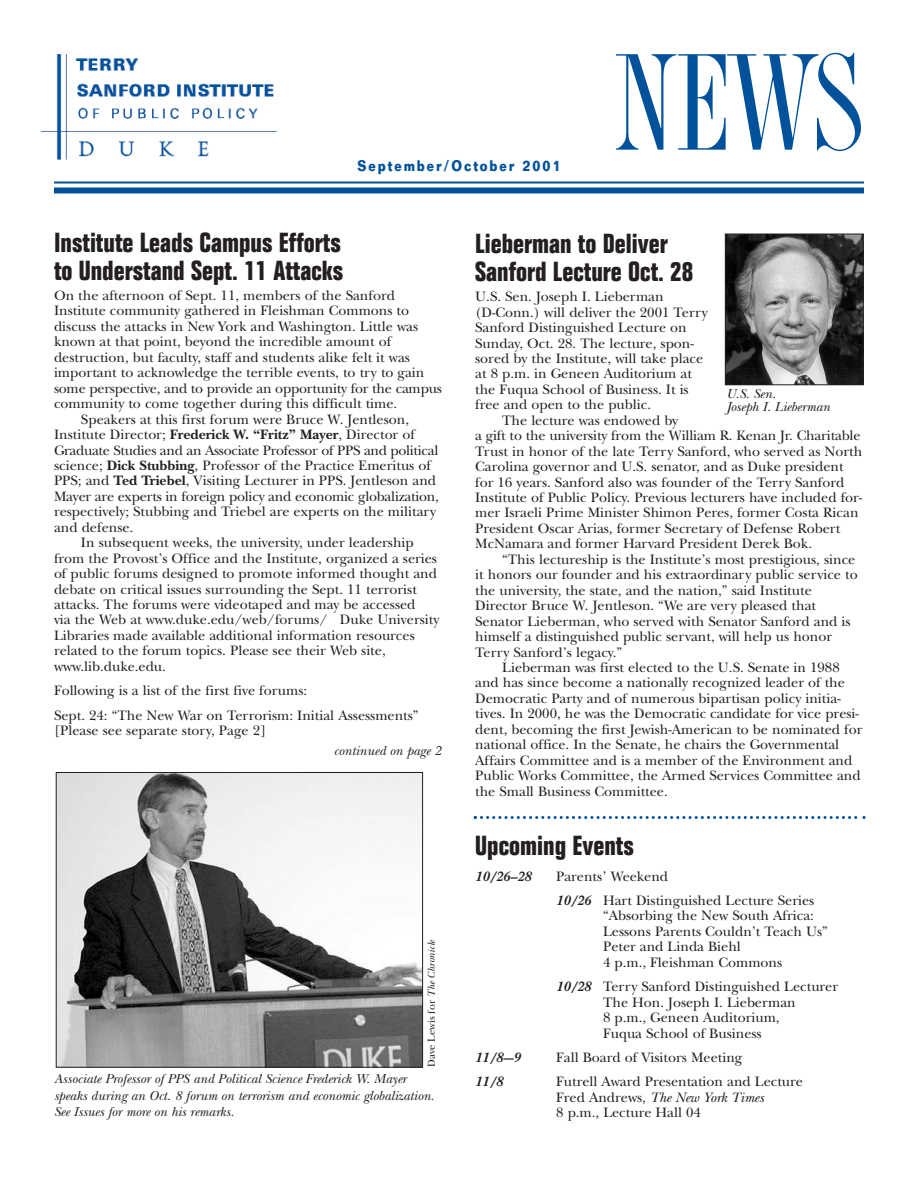
<style>
.page{position:relative;width:918px;height:1188px;background:#fff}
.page>*{position:absolute;margin:0;border:0;box-sizing:border-box;transform-origin:0 0}
.t1{font:condensed 142.5px "AT Torino";color:#01529b;scale:1.25 1}
.t2{font:700 condensed 27px/28.5px "Folio";color:#231f20}
.t3{font:700 15px "Folio";letter-spacing:.16em;color:#01529b;scale:.8 1}
.t4{font:14.25px/15.5px "New Baskerville";color:#231f20}
.t5{font:14.25px "New Baskerville";letter-spacing:-.02em;color:#231f20}
.t6{font:italic 700 14.25px "New Baskerville";color:#231f20}
.t7{font:italic 13.5px/16.5px "New Baskerville";color:#231f20}
.t8{font:10.5px "New Baskerville";color:#231f20}
.s1{font-weight:700}
.s2{font-style:italic}
.s3{font-weight:700;font-style:italic}
</style>
<div class="page">
<hr style="left:54px;top:182px;width:810px;height:2px;background:#01529b">
<div style="left:54px;top:188px;width:810px;height:6px;background:#01529b"></div>
<img style="left:40px;top:54px;width:237px;height:106px">
<img style="left:727px;top:236px;width:135px;height:147px">
<div style="left:725px;top:234px;width:139px;height:151px;border:1px solid #231f20"></div>
<img style="left:58px;top:774px;width:363px;height:292px">
<div style="left:56px;top:772px;width:367px;height:296px;border:1px solid #231f20"></div>
<svg style="left:474px;top:816px;width:392px;height:3px"></svg>
<p class="t3" style="left:358px;top:160px;width:255px">September/October 2001</p>
<h1 class="t1" style="left:612px;top:56px;width:203px">NEWS</h1>
<h2 class="t2" style="left:54px;top:230px;width:291px">Institute Leads Campus Efforts to Understand Sept. 11 Attacks</h2>
<p class="t4" style="left:54px;top:289px;width:343px">On the afternoon of Sept. 11, members of the Sanford</p>
<p class="t4" style="left:54px;top:305px;width:357px">Institute community gathered in Fleishman Commons to</p>
<p class="t4" style="left:54px;top:320px;width:366px">discuss the attacks in New York and Washington. Little was</p>
<p class="t4" style="left:54px;top:336px;width:339px">known at that point, beyond the incredible amount of</p>
<p class="t4" style="left:54px;top:351px;width:358px">destruction, but faculty, staff and students alike felt it was</p>
<p class="t4" style="left:54px;top:367px;width:372px">important to acknowledge the terrible events, to try to gain</p>
<p class="t4" style="left:54px;top:382px;width:389px">some perspective, and to provide an opportunity for the campus</p>
<p class="t4" style="left:54px;top:398px;width:345px">community to come together during this difficult time.</p>
<p class="t4" style="left:81px;top:413px;width:330px">Speakers at this first forum were Bruce W. Jentleson,</p>
<p class="t4" style="left:54px;top:428px;width:362px">Institute Director; <span class="s1">Frederick W. “Fritz” Mayer</span>, Director of</p>
<p class="t5" style="left:54px;top:445px;width:386px">Graduate Studies and an Associate Professor of PPS and political</p>
<p class="t4" style="left:54px;top:459px;width:379px">science; <span class="s1">Dick Stubbing</span>, Professor of the Practice Emeritus of</p>
<p class="t4" style="left:54px;top:475px;width:384px">PPS; and <span class="s1">Ted Triebel</span>, Visiting Lecturer in PPS. Jentleson and</p>
<p class="t4" style="left:54px;top:490px;width:387px">Mayer are experts in foreign policy and economic globalization,</p>
<p class="t4" style="left:54px;top:506px;width:384px">respectively; Stubbing and Triebel are experts on the military</p>
<p class="t4" style="left:54px;top:521px;width:81px">and defense.</p>
<p class="t4" style="left:81px;top:537px;width:334px">In subsequent weeks, the university, under leadership</p>
<p class="t4" style="left:54px;top:552px;width:385px">from the Provost’s Office and the Institute, organized a series</p>
<p class="t4" style="left:54px;top:568px;width:384px">of public forums designed to promote informed thought and</p>
<p class="t4" style="left:54px;top:583px;width:364px">debate on critical issues surrounding the Sept. 11 terrorist</p>
<p class="t4" style="left:54px;top:598px;width:363px">attacks. The forums were videotaped and may be accessed</p>
<p class="t4" style="left:54px;top:614px;width:387px">via the Web at www.duke.edu/web/forums/ Duke University</p>
<p class="t4" style="left:54px;top:629px;width:362px">Libraries made available additional information resources</p>
<p class="t4" style="left:54px;top:645px;width:333px">related to the forum topics. Please see their Web site,</p>
<p class="t4" style="left:54px;top:660px;width:113px">www.lib.duke.edu.</p>
<p class="t4" style="left:54px;top:680px;width:366px;line-height:24.5px">Following is a list of the first five forums:<br>Sept. 24: “The New War on Terrorism: Initial Assessments”</p>
<p class="t4" style="left:54px;top:725px;width:214px">[Please see separate story, Page 2]</p>
<p class="t7" style="left:334px;top:744px;width:109px">continued on page 2</p>
<p class="t8" style="left:428px;top:1067px;width:129px;rotate:-90deg">Dave Lewis for <span class="s2">The Chronicle</span></p>
<p class="t7" style="left:54px;top:1072px;width:382px">Associate Professor of PPS and Political Science Frederick W. Mayer speaks during an Oct. 8 forum on terrorism and economic globalization.<br>See Issues for more on his remarks.</p>
<h2 class="t2" style="left:475px;top:231px;width:220px">Lieberman to Deliver<br>Sanford Lecture Oct. 28</h2>
<p class="t4" style="left:475px;top:291px;width:190px">U.S. Sen. Joseph I. Lieberman</p>
<p class="t4" style="left:475px;top:306px;width:234px">(D-Conn.) will deliver the 2001 Terry</p>
<p class="t4" style="left:475px;top:321px;width:213px">Sanford Distinguished Lecture on</p>
<p class="t4" style="left:475px;top:337px;width:220px">Sunday, Oct. 28. The lecture, spon-</p>
<p class="t4" style="left:475px;top:352px;width:230px">sored by the Institute, will take place</p>
<p class="t4" style="left:475px;top:368px;width:218px">at 8 p.m. in Geneen Auditorium at</p>
<p class="t4" style="left:475px;top:383px;width:215px">the Fuqua School of Business. It is</p>
<p class="t4" style="left:475px;top:399px;width:177px">free and open to the public.</p>
<p class="t4" style="left:502px;top:414px;width:178px">The lecture was endowed by</p>
<p class="t4" style="left:475px;top:430px;width:387px">a gift to the university from the William R. Kenan Jr. Charitable</p>
<p class="t4" style="left:475px;top:445px;width:389px">Trust in honor of the late Terry Sanford, who served as North</p>
<p class="t4" style="left:475px;top:461px;width:370px">Carolina governor and U.S. senator, and as Duke president</p>
<p class="t4" style="left:475px;top:476px;width:371px">for 16 years. Sanford also was founder of the Terry Sanford</p>
<p class="t4" style="left:475px;top:491px;width:389px">Institute of Public Policy. Previous lecturers have included for-</p>
<p class="t4" style="left:475px;top:507px;width:385px">mer Israeli Prime Minister Shimon Peres, former Costa Rican</p>
<p class="t4" style="left:475px;top:522px;width:367px">President Oscar Arias, former Secretary of Defense Robert</p>
<p class="t4" style="left:475px;top:538px;width:338px">McNamara and former Harvard President Derek Bok.</p>
<p class="t4" style="left:502px;top:553px;width:355px">“This lectureship is the Institute’s most prestigious, since</p>
<p class="t4" style="left:475px;top:569px;width:384px">it honors our founder and his extraordinary public service to</p>
<p class="t4" style="left:475px;top:584px;width:338px">the university, the state, and the nation,” said Institute</p>
<p class="t4" style="left:475px;top:600px;width:342px">Director Bruce W. Jentleson. “We are very pleased that</p>
<p class="t4" style="left:475px;top:615px;width:377px">Senator Lieberman, who served with Senator Sanford and is</p>
<p class="t4" style="left:475px;top:630px;width:358px">himself a distinguished public servant, will help us honor</p>
<p class="t4" style="left:475px;top:646px;width:149px">Terry Sanford’s legacy.”</p>
<p class="t4" style="left:502px;top:661px;width:339px">Lieberman was first elected to the U.S. Senate in 1988</p>
<p class="t4" style="left:475px;top:677px;width:371px">and has since become a nationally recognized leader of the</p>
<p class="t4" style="left:475px;top:692px;width:367px">Democratic Party and of numerous bipartisan policy initia-</p>
<p class="t4" style="left:475px;top:708px;width:385px">tives. In 2000, he was the Democratic candidate for vice presi-</p>
<p class="t4" style="left:475px;top:723px;width:389px">dent, becoming the first Jewish-American to be nominated for</p>
<p class="t4" style="left:475px;top:739px;width:366px">national office. In the Senate, he chairs the Governmental</p>
<p class="t4" style="left:475px;top:754px;width:379px">Affairs Committee and is a member of the Environment and</p>
<p class="t4" style="left:475px;top:769px;width:387px">Public Works Committee, the Armed Services Committee and</p>
<p class="t4" style="left:475px;top:785px;width:194px">the Small Business Committee.</p>
<p class="t7" style="left:726px;top:388px;width:105px;line-height:13.5px">U.S. Sen.<br>Joseph I. Lieberman</p>
<h2 class="t2" style="left:475px;top:833px;width:160px">Upcoming Events</h2>
<p class="t6" style="left:475px;top:871px;width:58px">10/26–28</p>
<p class="t4" style="left:556px;top:865px;width:260px;line-height:24.5px">Parents’ Weekend<br><span class="s3">10/26</span> Hart Distinguished Lecture Series</p>
<p class="t4" style="left:603px;top:910px;width:226px">“Absorbing the New South Africa:<br>Lessons Parents Couldn’t Teach Us”<br>Peter and Linda Biehl<br>4 p.m., Fleishman Commons</p>
<p class="t4" style="left:603px;top:981px;width:237px;text-indent:-47px"><span class="s3">10/28</span> Terry Sanford Distinguished Lecturer<br>The Hon. Joseph I. Lieberman<br>8 p.m., Geneen Auditorium,<br>Fuqua School of Business</p>
<p class="t6" style="left:475px;top:1053px;width:47px">11/8-–9</p>
<p class="t4" style="left:556px;top:1051px;width:188px">Fall Board of Visitors Meeting</p>
<p class="t6" style="left:475px;top:1077px;width:29px">11/8</p>
<p class="t4" style="left:556px;top:1076px;width:248px">Futrell Award Presentation and Lecture<br>Fred Andrews, <span class="s2">The New York Times<br></span>8 p.m., Lecture Hall 04</p>
</div>
